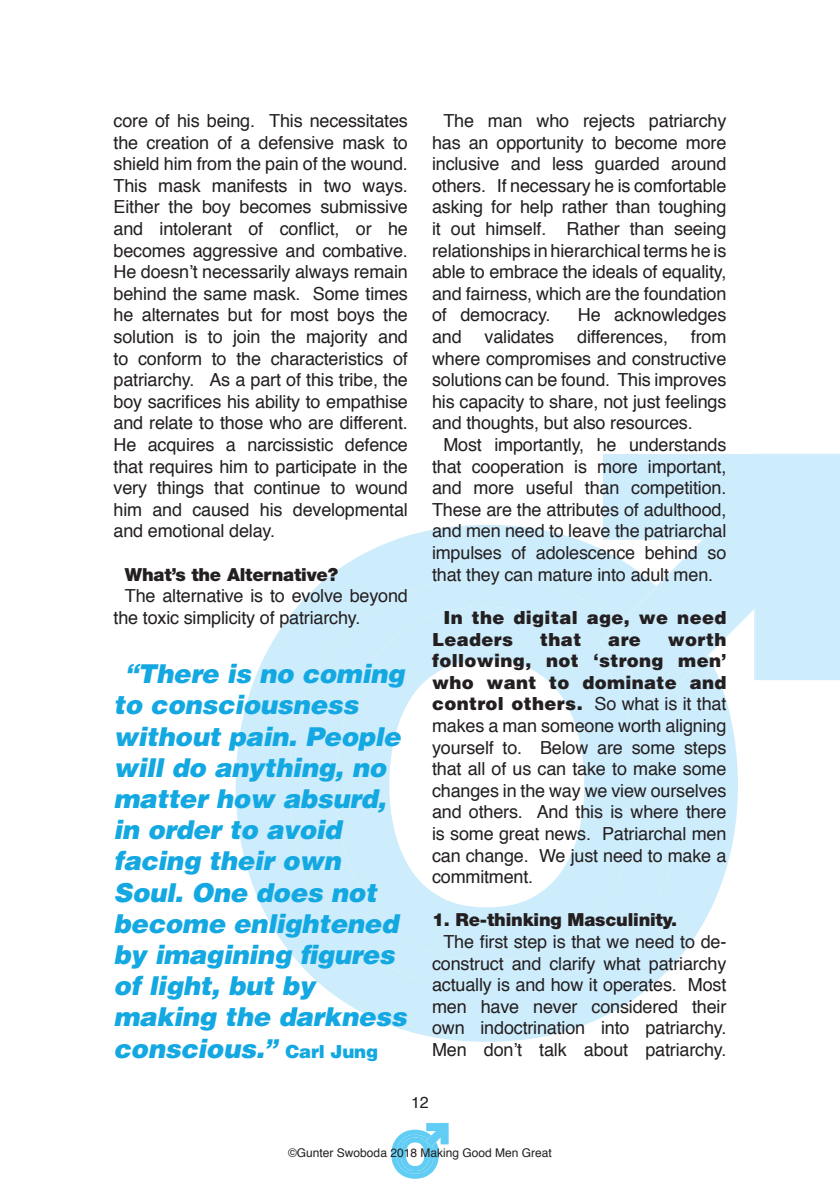
<style>
.page{position:relative;width:840px;height:1191px;background:#fff}
.page>*{position:absolute;margin:0;border:0;box-sizing:border-box;transform-origin:0 0}
.t1{font:italic 900 26px/31.2px "Helvetica";letter-spacing:-.01em;color:#13a8e1}
.t2{font:18px/21.6px "Helvetica";letter-spacing:-.01em;color:#231f20;text-align:justify}
.t3{font:900 18px "Helvetica Neue";letter-spacing:-.01em;color:#231f20}
.t4{font:900 18px/21.6px "Helvetica";letter-spacing:.02em;color:#231f20}
.t5{font:16px "Helvetica";color:#231f20}
.t6{font:12px "Helvetica";color:#231f20}
.s1{font-style:normal;font-size:18px}
.s2{font-weight:900}
</style>
<div class="page">
<svg style="left:391px;top:1123px;width:57px;height:55px"></svg>
<svg style="left:235px;top:525px;width:502px;height:516px;fill:#cdecfc"></svg>
<svg style="left:599px;top:454px;width:240px;height:249px;background:#d3eefc"></svg>
<p class="t2" style="left:113px;top:110px;width:296px">core of his being. This necessitates the creation of a defensive mask to shield him from the pain of the wound.<br>This mask manifests in two ways.<br>Either the boy becomes submissive and intolerant of conflict, or he becomes aggressive and combative.<br>He doesn’t necessarily always remain behind the same mask. Some times he alternates but for most boys the solution is to join the majority and to conform to the characteristics of patriarchy. As a part of this tribe, the boy sacrifices his ability to empathise and relate to those who are different.<br>He acquires a narcissistic defence that requires him to participate in the very things that continue to wound him and caused his developmental and emotional delay.</p>
<p class="t3" style="left:125px;top:563px;width:215px">What’s the Alternative?</p>
<p class="t2" style="left:113px;top:586px;width:296px;text-indent:11px">The alternative is to evolve beyond the toxic simplicity of patriarchy.</p>
<p class="t1" style="left:113px;top:657px;width:294px;text-indent:11px">“There is no coming to consciousness without pain. People will do anything, no matter how absurd, in order to avoid facing their own<br>Soul. One does not become enlightened by imagining figures of light, but by making the darkness conscious.” <span class="s1">Carl Jung</span></p>
<p class="t2" style="left:432px;top:110px;width:296px;text-indent:11px">The man who rejects patriarchy has an opportunity to become more inclusive and less guarded around others. If necessary he is comfortable asking for help rather than toughing it out himself. Rather than seeing relationships in hierarchical terms he is able to embrace the ideals of equality, and fairness, which are the foundation of democracy.</p>
<p class="t2" style="left:577px;top:305px;width:150px">He acknowledges</p>
<p class="t2" style="left:432px;top:326px;width:296px;text-indent:259px">from where compromises and constructive solutions can be found. This improves his capacity to share, not just feelings and thoughts, but also resources.</p>
<p class="t2" style="left:432px;top:434px;width:296px;text-indent:11px">Most importantly, he understands that cooperation is more important, and more useful than competition.<br>These are the attributes of adulthood, and men need to leave the patriarchal impulses of adolescence behind so that they can mature into adult men.</p>
<p class="t4" style="left:432px;top:606px;width:296px;text-indent:11px">In the digital age, we need<br>Leaders</p>
<p class="t2" style="left:432px;top:326px;width:31px">and</p>
<p class="t2" style="left:484px;top:326px;width:71px">validates</p>
<p class="t2" style="left:577px;top:326px;width:92px">differences,</p>
<p class="t2" style="left:432px;top:629px;width:296px;text-indent:235px"><span class="s2">worth following, not ‘strong men’ who want to dominate and control others.</span> So what is it that makes a man someone worth aligning yourself to. Below are some steps that all of us can take to make some changes in the way we view ourselves and others. And this is where there is some great news. Patriarchal men can change. We just need to make a commitment.</p>
<p class="t3" style="left:432px;top:909px;width:246px">1. Re-thinking Masculinity.</p>
<p class="t2" style="left:432px;top:931px;width:296px;text-indent:11px">The first step is that we need to de&shy;construct and clarify what patriarchy actually is and how it operates. Most men have never considered their own indoctrination into patriarchy.<br>Men don’t talk about patriarchy.</p>
<p class="t4" style="left:540px;top:627px;width:43px">that</p>
<p class="t4" style="left:608px;top:627px;width:34px">are</p>
<p class="t5" style="left:411px;top:1089px;width:19px">12</p>
<p class="t6" style="left:288px;top:1143px;width:265px">©Gunter Swoboda 2018 Making Good Men Great</p>
</div>
